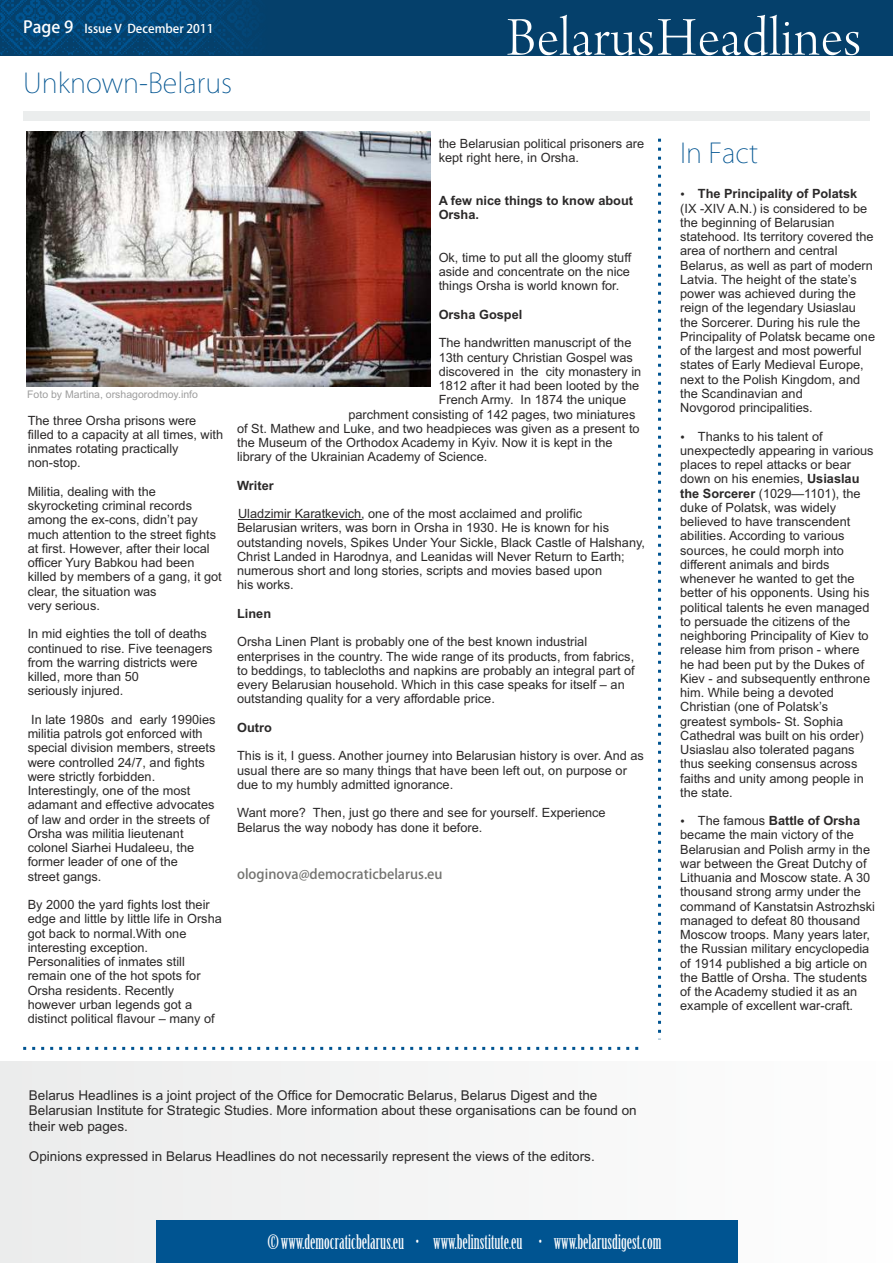
<style>
.page{position:relative;width:893px;height:1263px;background:#fff}
.page>*{position:absolute;margin:0;border:0;box-sizing:border-box;transform-origin:0 0}
.t1{font:57.6px "Arno Pro Light Display";letter-spacing:.015em;color:#fff}
.t2{font:200 27px "Koz Go Pro";color:#005491}
.t3{font:19.5px "Birch Std";color:#fff}
.t4{font:13.5px/15.1px "Arial";color:#2b2929}
.t5{font:500 13.5px "Koz Go Pro";color:#737370}
.t6{font:12.75px/14.2px "Arial";color:#2b2929}
.t7{font:700 12.75px/14.2px "Arial";color:#2b2929}
.t8{font:500 12px "Koz Go Pro";color:#fff}
.t9{font:10.5px "Arial";color:#9e9e9e}
.s1{font-size:16.5px}
.s2{font-weight:700}
</style>
<div class="page">
<div style="left:0;top:0;width:893px;height:55px;background:#05406b"></div>
<svg style="left:0;top:0;width:249px;height:55px"></svg>
<div style="left:23px;top:111px;width:847px;height:9px;background:#ebeded"></div>
<svg style="left:658px;top:139px;width:3px;height:900px"></svg>
<svg style="left:23px;top:1047px;width:616px;height:3px"></svg>
<div style="left:0;top:1062px;width:893px;height:201px;background:#f4f5f5"></div>
<div style="left:156px;top:1221px;width:581px;height:42px;background:#005491"></div>
<img style="left:27px;top:131px;width:403px;height:255px">
<hr style="left:238px;top:519px;width:123px;height:1px;background:#2b2929">
<p class="t8" style="left:23px;top:22px;width:192px"><span class="s1">Page 9</span> Issue V December 2011</p>
<h2 class="t2" style="left:23px;top:69px;width:210px">Unknown-Belarus</h2>
<h1 class="t1" style="left:506px;top:15px;width:356px">BelarusHeadlines</h1>
<p class="t9" style="left:27px;top:390px;width:172px">Foto by Martina, orshagorodmoy.info</p>
<p class="t6" style="left:28px;top:414px;width:197px">The three Orsha prisons were filled to a capacity at all times, with inmates rotating practically non-stop.</p>
<p class="t6" style="left:28px;top:485px;width:196px">Militia, dealing with the skyrocketing criminal records among the ex-cons, didn’t pay much attention to the street fights at first. However, after their local officer Yury Babkou had been killed by members of a gang, it got clear, the situation was<br>very serious.</p>
<p class="t6" style="left:28px;top:628px;width:186px">In mid eighties the toll of deaths continued to rise. Five teenagers from the warring districts were killed, more than 50<br>seriously injured.</p>
<p class="t6" style="left:28px;top:713px;width:189px">In late 1980s and early 1990ies militia patrols got enforced with special division members, streets were controlled 24/7, and fights were strictly forbidden.<br>Interestingly, one of the most adamant and effective advocates of law and order in the streets of<br>Orsha was militia lieutenant colonel Siarhei Hudaleeu, the former leader of one of the<br>street gangs.</p>
<p class="t6" style="left:28px;top:899px;width:196px">By 2000 the yard fights lost their edge and little by little life in Orsha got back to normal.With one interesting exception.<br>Personalities of inmates still remain one of the hot spots for<br>Orsha residents. Recently however urban legends got a distinct political flavour – many of</p>
<p class="t6" style="left:439px;top:137px;width:207px">the Belarusian political prisoners are kept right here, in Orsha.</p>
<p class="t7" style="left:439px;top:194px;width:196px">A few nice things to know about<br>Orsha.</p>
<p class="t6" style="left:439px;top:251px;width:194px;text-align:justify">Ok, time to put all the gloomy stuff aside and concentrate on the nice things Orsha is world known for.</p>
<p class="t7" style="left:439px;top:308px;width:85px">Orsha Gospel</p>
<p class="t6" style="left:439px;top:337px;width:194px">The handwritten manuscript of the</p>
<p class="t6" style="left:439px;top:351px;width:196px">13th century Christian Gospel was</p>
<p class="t6" style="left:439px;top:365px;width:204px">discovered in the city monastery in</p>
<p class="t6" style="left:439px;top:380px;width:202px">1812 after it had been looted by the</p>
<p class="t6" style="left:439px;top:394px;width:189px">French Army. In 1874 the unique</p>
<p class="t6" style="left:348px;top:408px;width:289px">parchment consisting of 142 pages, two miniatures</p>
<p class="t6" style="left:237px;top:422px;width:404px">of St. Mathew and Luke, and two headpieces was given as a present to</p>
<p class="t6" style="left:237px;top:437px;width:377px">the Museum of the Orthodox Academy in Kyiv. Now it is kept in the</p>
<p class="t6" style="left:237px;top:451px;width:252px">library of the Ukrainian Academy of Science.</p>
<p class="t7" style="left:237px;top:479px;width:38px">Writer</p>
<p class="t6" style="left:237px;top:508px;width:409px">Uladzimir Karatkevich, one of the most acclaimed and prolific<br>Belarusian writers, was born in Orsha in 1930. He is known for his outstanding novels, Spikes Under Your Sickle, Black Castle of Halshany, Christ Landed in Harodnya, and Leanidas will Never Return to Earth; numerous short and long stories, scripts and movies based upon<br>his works.</p>
<p class="t7" style="left:237px;top:607px;width:36px">Linen</p>
<p class="t6" style="left:237px;top:636px;width:399px">Orsha Linen Plant is probably one of the best known industrial enterprises in the country. The wide range of its products, from fabrics, to beddings, to tablecloths and napkins are probably an integral part of every Belarusian household. Which in this case speaks for itself – an outstanding quality for a very affordable price.</p>
<p class="t7" style="left:237px;top:721px;width:36px">Outro</p>
<p class="t6" style="left:237px;top:750px;width:408px">This is it, I guess. Another journey into Belarusian history is over. And as usual there are so many things that have been left out, on purpose or due to my humbly admitted ignorance.</p>
<p class="t6" style="left:237px;top:807px;width:370px">Want more? Then, just go there and see for yourself. Experience<br>Belarus the way nobody has done it before.</p>
<p class="t5" style="left:237px;top:867px;width:207px">ologinova@democraticbelarus.eu</p>
<p class="t4" style="left:29px;top:1089px;width:609px">Belarus Headlines is a joint project of the Office for Democratic Belarus, Belarus Digest and the<br>Belarusian Institute for Strategic Studies. More information about these organisations can be found on their web pages.</p>
<p class="t4" style="left:29px;top:1149px;width:567px">Opinions expressed in Belarus Headlines do not necessarily represent the views of the editors.</p>
<h2 class="t2" style="left:680px;top:139px;width:79px">In Fact</h2>
<p class="t7" style="left:698px;top:188px;width:161px">The Principality of Polatsk</p>
<p class="t6" style="left:680px;top:202px;width:196px">(IX -XIV A.N.) is considered to be the beginning of Belarusian statehood. Its territory covered the area of northern and central<br>Belarus, as well as part of modern<br>Latvia. The height of the state’s power was achieved during the reign of the legendary Usiaslau the Sorcerer. During his rule the<br>Principality of Polatsk became one of the largest and most powerful states of Early Medieval Europe, next to the Polish Kingdom, and the Scandinavian and<br>Novgorod principalities.</p>
<p class="t6" style="left:680px;top:430px;width:195px;text-indent:18px">Thanks to his talent of unexpectedly appearing in various places to repel attacks or bear down on his enemies, <span class="s2">Usiaslau the Sorcerer</span> (1029—1101), the duke of Polatsk, was widely believed to have transcendent abilities. According to various sources, he could morph into different animals and birds whenever he wanted to get the better of his opponents. Using his political talents he even managed to persuade the citizens of the neighboring Principality of Kiev to release him from prison - where he had been put by the Dukes of<br>Kiev - and subsequently enthrone him. While being a devoted<br>Christian (one of Polatsk’s greatest symbols- St. Sophia<br>Cathedral was built on his order)<br>Usiaslau also tolerated pagans thus seeking consensus across faiths and unity among people in the state.</p>
<p class="t6" style="left:680px;top:815px;width:196px;text-indent:18px">The famous <span class="s2">Battle of Orsha </span>became the main victory of the<br>Belarusian and Polish army in the war between the Great Dutchy of<br>Lithuania and Moscow state. A 30 thousand strong army under the command of Kanstatsin Astrozhski managed to defeat 80 thousand<br>Moscow troops. Many years later, the Russian military encyclopedia of 1914 published a big article on the Battle of Orsha. The students of the Academy studied it as an example of excellent war-craft.</p>
<h3 class="t3" style="left:268px;top:1234px;width:395px">© www.democraticbelarus.eu • www.belinstitute.eu • www.belarusdigest.com</h3>
</div>
